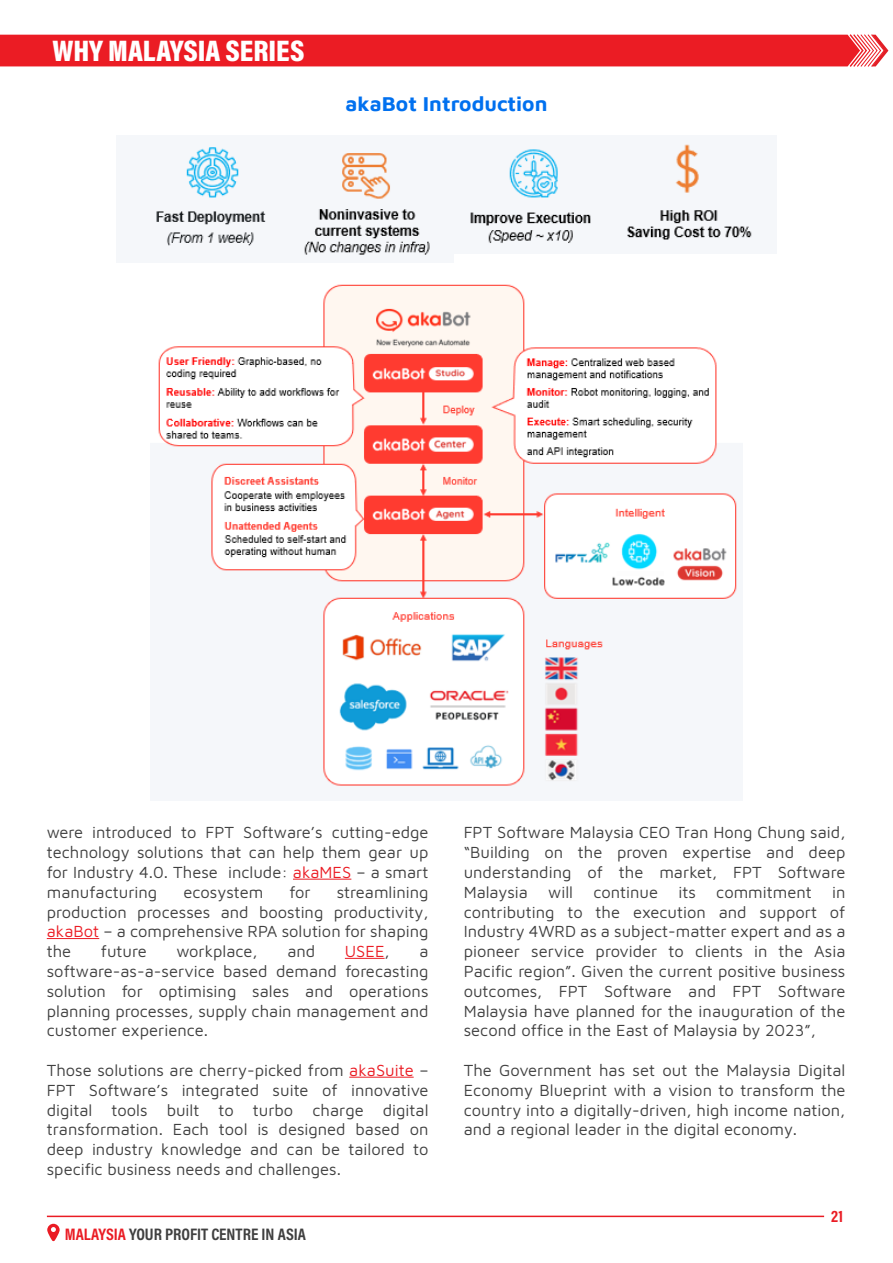
<style>
.page{position:relative;width:893px;height:1263px;background:#fff}
.page>*{position:absolute;margin:0;border:0;box-sizing:border-box;transform-origin:0 0}
.t1{font:900 30px "Acumin Pro Cond";color:#fff}
.t2{font:700 21px "Maven Pro";color:#0070ef}
.t3{font:700 16.8px "Acumin Pro Cond";color:#404040}
.t4{font:700 16.8px "Acumin Pro Cond";color:#ea1c24}
.t5{font:16.5px/19.8px "Maven Pro";color:#404040;text-align:justify}
.t6{font:16.5px "Maven Pro";color:#eb1c24}
.s1{color:#eb1c24}
.s2{color:#404040}
.s3{color:#ea1c24}
</style>
<div class="page">
<img style="left:158px;top:284px;width:579px;height:502px">
<img style="left:156px;top:147px;width:274px;height:108px">
<img style="left:470px;top:144px;width:282px;height:100px">
<hr style="left:293px;top:879px;width:58px;height:1px;background:#eb1c24">
<hr style="left:47px;top:938px;width:52px;height:1px;background:#eb1c24">
<hr style="left:345px;top:958px;width:40px;height:1px;background:#eb1c24">
<hr style="left:349px;top:1077px;width:65px;height:1px;background:#eb1c24">
<svg style="left:47px;top:1224px;width:13px;height:17px"></svg>
<hr style="left:47px;top:1215px;width:777px;height:2px;background:#ea1c24">
<svg style="left:0;top:34px;width:888px;height:33px;background:#ec2931"></svg>
<h1 class="t1" style="left:52px;top:31px;width:254px">WHY MALAYSIA SERIES</h1>
<p class="t2" style="left:345px;top:89px;width:203px">akaBot Introduction</p>
<p class="t5" style="left:47px;top:822px;width:383px">were introduced to FPT Software’s cutting-edge technology solutions that can help them gear up for Industry 4.0. These include: <span class="s1">akaMES</span> – a smart manufacturing</p>
<p class="t5" style="left:183px;top:881px;width:82px">ecosystem</p>
<p class="t5" style="left:289px;top:881px;width:23px">for</p>
<p class="t5" style="left:47px;top:881px;width:383px;text-indent:290px">streamlining production processes and boosting productivity, <span class="s1">akaBot</span> – a comprehensive RPA solution for shaping the</p>
<p class="t5" style="left:101px;top:940px;width:47px">future</p>
<p class="t5" style="left:176px;top:940px;width:83px">workplace,</p>
<p class="t5" style="left:287px;top:940px;width:29px">and</p>
<p class="t6" style="left:345px;top:940px;width:46px">USEE<span class="s2">,</span></p>
<p class="t5" style="left:47px;top:940px;width:383px;text-indent:373px">a software-as-a-service based demand forecasting solution for optimising sales and operations planning processes, supply chain management and customer experience.</p>
<p class="t5" style="left:47px;top:1059px;width:383px">Those solutions are cherry-picked from <span class="s1">akaSuite</span> – FPT Software’s integrated suite of innovative digital tools built to turbo charge digital transformation. Each tool is designed based on deep industry knowledge and can be tailored to specific business needs and challenges.</p>
<p class="t3" style="left:65px;top:1223px;width:243px"><span class="s3">MALAYSIA</span> YOUR PROFIT CENTRE IN ASIA</p>
<p class="t5" style="left:464px;top:822px;width:383px">FPT Software Malaysia CEO Tran Hong Chung said, “Building on the proven expertise and deep understanding of the market, FPT Software Malaysia will continue its commitment in contributing to the execution and support of Industry 4WRD as a subject-matter expert and as a pioneer service provider to clients in the Asia Pacific region”. Given the current positive business outcomes, FPT Software and FPT Software Malaysia have planned for the inauguration of the second office in the East of Malaysia by 2023”,</p>
<p class="t5" style="left:464px;top:1059px;width:383px">The Government has set out the Malaysia Digital Economy Blueprint with a vision to transform the country into a digitally-driven, high income nation, and a regional leader in the digital economy.</p>
<p class="t4" style="left:831px;top:1205px;width:13px">21</p>
</div>
